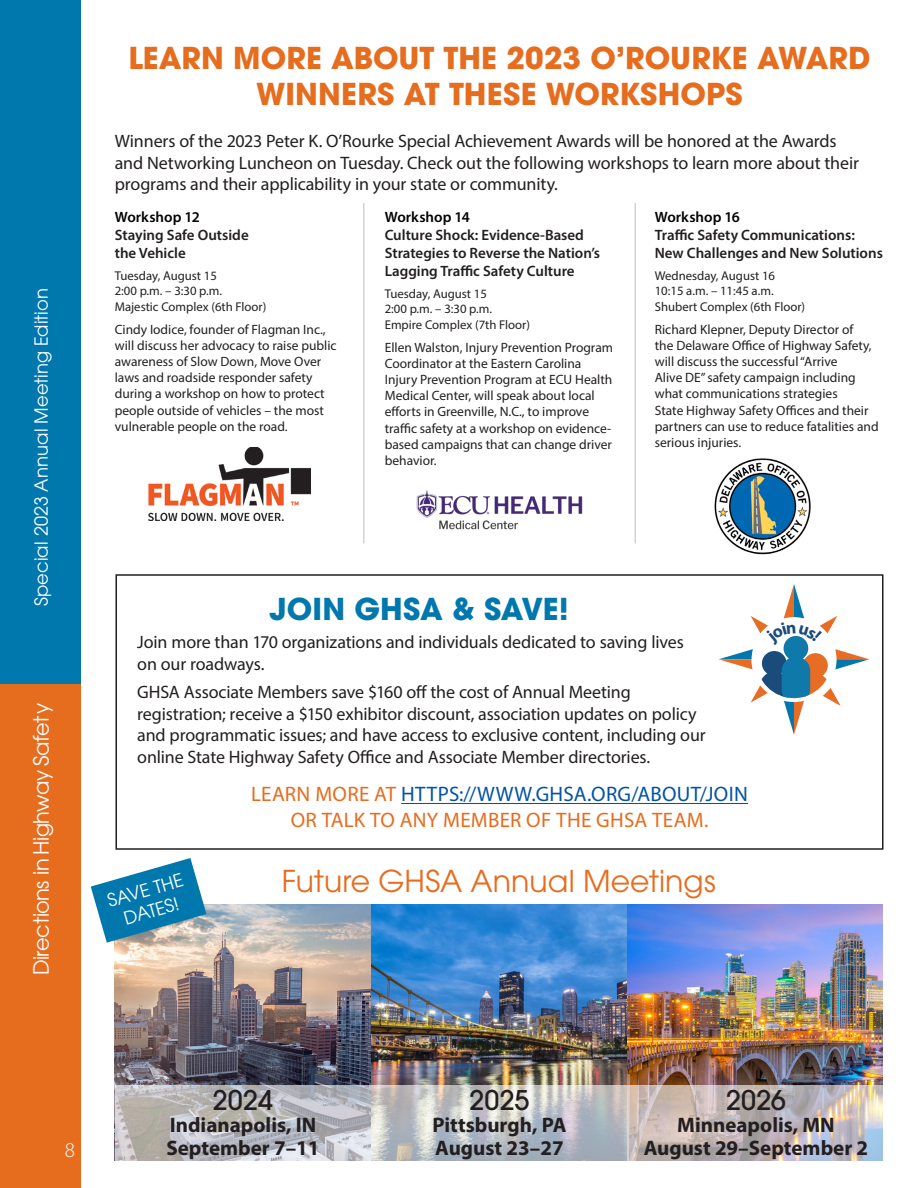
<style>
.page{position:relative;width:918px;height:1188px;background:#fff}
.page>*{position:absolute;margin:0;border:0;box-sizing:border-box;transform-origin:0 0}
.Heading_1{font:700 30px/36px "ITC Avant Garde Pro";letter-spacing:.005em;color:#e66c1e;text-align:center}
.Heading_2{font:30px "ITC Avant Garde Pro";color:#e66c1e}
.Heading_1-2{font:700 30px "ITC Avant Garde Pro";color:#0078ae}
.Sub-Section_Title{font:500 27px "ITC Avant Garde Pro";letter-spacing:.005em;color:#231f20}
.Member{font:700 21px "Myriad Pro";color:#231f20}
.Heading_5{font:21px/25.2px "Myriad Pro";letter-spacing:.015em;color:#e66c1e;text-align:center}
.t1{font:21px "ITC Avant Garde Pro";letter-spacing:-.02em;color:#fff}
.t2{font:300 21px "Myriad Pro";color:#fff}
.Body_Text{font:18px/21.6px "Myriad Pro";letter-spacing:-.01em;color:#231f20}
.Heading_3{font:18px/21.6px "ITC Avant Garde Pro";letter-spacing:.005em;color:#fff;text-align:center}
.Session_-_Name{font:600 15px/18px "Myriad Pro";color:#231f20}
.Session_-_Number{font:600 15px "Myriad Pro";color:#000}
.Session_-_Descriptio{font:13.5px/16.2px "Myriad Pro";color:#231f20}
.Session_-_Time{font:12.75px "Myriad Pro";color:#231f20}
.s1{color:#0353a5}
</style>
<div class="page">
<div style="left:0;top:0;width:81px;height:687px;background:#0078ae"></div>
<div style="left:0;top:685px;width:81px;height:503px;background:#e66c1e"></div>
<hr style="left:401px;top:803px;width:347px;height:1px;background:#0353a5">
<div style="left:116px;top:574px;width:768px;height:276px;border:2px solid #231f20"></div>
<img style="left:148px;top:447px;width:163px;height:73px">
<img style="left:416px;top:490px;width:167px;height:40px">
<hr style="left:363px;top:203px;width:1px;height:340px;background:#d1d2d4">
<hr style="left:634px;top:203px;width:2px;height:340px;background:#d1d2d4">
<img style="left:714px;top:458px;width:97px;height:97px">
<img style="left:115px;top:904px;width:768px;height:182px">
<svg style="left:115px;top:1086px;width:768px;height:75px;background:#bebcbe"></svg>
<svg style="left:91px;top:858px;width:115px;height:85px"></svg>
<svg style="left:719px;top:584px;width:150px;height:151px"></svg>
<h3 class="Heading_3" style="left:30px;top:606px;width:320px;rotate:-90deg">Special 2023 Annual Meeting Edition</h3>
<h3 class="t1" style="left:28px;top:975px;width:273px;rotate:-90deg">Directions in Highway Safety</h3>
<p class="Heading_1" style="left:128px;top:40px;width:744px">LEARN MORE ABOUT THE 2023 O’ROURKE AWARD<br>WINNERS AT THESE WORKSHOPS</p>
<p class="Body_Text" style="left:115px;top:130px;width:746px">Winners of the 2023 Peter K. O’Rourke Special Achievement Awards will be honored at the Awards and Networking Luncheon on Tuesday. Check out the following workshops to learn more about their programs and their applicability in your state or community.</p>
<p class="Session_-_Number" style="left:115px;top:207px;width:86px">Workshop 12</p>
<p class="Session_-_Name" style="left:115px;top:226px;width:136px">Staying Safe Outside the Vehicle</p>
<p class="Session_-_Time" style="left:115px;top:268px;width:104px">Tuesday, August 15</p>
<p class="Session_-_Time" style="left:115px;top:283px;width:109px">2:00 p.m. – 3:30 p.m.</p>
<p class="Session_-_Time" style="left:115px;top:299px;width:153px">Majestic Complex (6th Floor)</p>
<p class="Session_-_Descriptio" style="left:115px;top:321px;width:223px">Cindy Iodice, founder of Flagman Inc., will discuss her advocacy to raise public awareness of Slow Down, Move Over laws and roadside responder safety during a workshop on how to protect people outside of vehicles – the most vulnerable people on the road.</p>
<p class="Session_-_Number" style="left:385px;top:207px;width:87px">Workshop 14</p>
<p class="Session_-_Name" style="left:385px;top:226px;width:217px">Culture Shock: Evidence-Based<br>Strategies to Reverse the Nation’s<br>Lagging Traffic Safety Culture</p>
<p class="Session_-_Time" style="left:385px;top:286px;width:104px">Tuesday, August 15</p>
<p class="Session_-_Time" style="left:385px;top:301px;width:109px">2:00 p.m. – 3:30 p.m.</p>
<p class="Session_-_Time" style="left:385px;top:317px;width:147px">Empire Complex (7th Floor)</p>
<p class="Session_-_Descriptio" style="left:385px;top:339px;width:230px">Ellen Walston, Injury Prevention Program Coordinator at the Eastern Carolina Injury Prevention Program at ECU Health Medical Center, will speak about local efforts in Greenville, N.C., to improve traffic safety at a workshop on evidence&shy;based campaigns that can change driver behavior.</p>
<p class="Session_-_Number" style="left:655px;top:207px;width:87px">Workshop 16</p>
<p class="Session_-_Name" style="left:655px;top:226px;width:230px">Traffic Safety Communications:<br>New Challenges and New Solutions</p>
<p class="Session_-_Time" style="left:655px;top:268px;width:122px">Wednesday, August 16</p>
<p class="Session_-_Time" style="left:655px;top:283px;width:120px">10:15 a.m. – 11:45 a.m.</p>
<p class="Session_-_Time" style="left:655px;top:299px;width:152px">Shubert Complex (6th Floor)</p>
<p class="Session_-_Descriptio" style="left:655px;top:321px;width:225px">Richard Klepner, Deputy Director of<br>the Delaware Office of Highway Safety, will discuss the successful “Arrive<br>Alive DE” safety campaign including what communications strategies<br>State Highway Safety Offices and their partners can use to reduce fatalities and serious injuries.</p>
<p class="Heading_1-2" style="left:270px;top:588px;width:301px">JOIN GHSA &amp; SAVE!</p>
<p class="Body_Text" style="left:137px;top:631px;width:548px">Join more than 170 organizations and individuals dedicated to saving lives on our roadways.</p>
<p class="Body_Text" style="left:137px;top:681px;width:570px">GHSA Associate Members save $160 off the cost of Annual Meeting registration; receive a $150 exhibitor discount, association updates on policy and programmatic issues; and have access to exclusive content, including our online State Highway Safety Office and Associate Member directories.</p>
<p class="Heading_5" style="left:251px;top:781px;width:498px">LEARN MORE AT <span class="s1">HTTPS://WWW.GHSA.ORG/ABOUT/JOIN<br></span>OR TALK TO ANY MEMBER OF THE GHSA TEAM.</p>
<p class="Heading_3" style="left:105px;top:890px;width:79px;rotate:-16deg">SAVE THE<br>DATES!</p>
<p class="Heading_2" style="left:282px;top:862px;width:436px">Future GHSA Annual Meetings</p>
<h3 class="t2" style="left:65px;top:1138px;width:12px">8</h3>
<p class="Sub-Section_Title" style="left:213px;top:1082px;width:62px">2024</p>
<p class="Member" style="left:170px;top:1111px;width:148px">Indianapolis, IN</p>
<p class="Member" style="left:166px;top:1134px;width:155px">September 7–11</p>
<p class="Sub-Section_Title" style="left:470px;top:1082px;width:61px">2025</p>
<p class="Member" style="left:433px;top:1111px;width:135px">Pittsburgh, PA</p>
<p class="Member" style="left:435px;top:1134px;width:130px">August 23–27</p>
<p class="Sub-Section_Title" style="left:726px;top:1082px;width:61px">2026</p>
<p class="Member" style="left:677px;top:1111px;width:159px">Minneapolis, MN</p>
<p class="Member" style="left:644px;top:1134px;width:226px">August 29–September 2</p>
</div>
